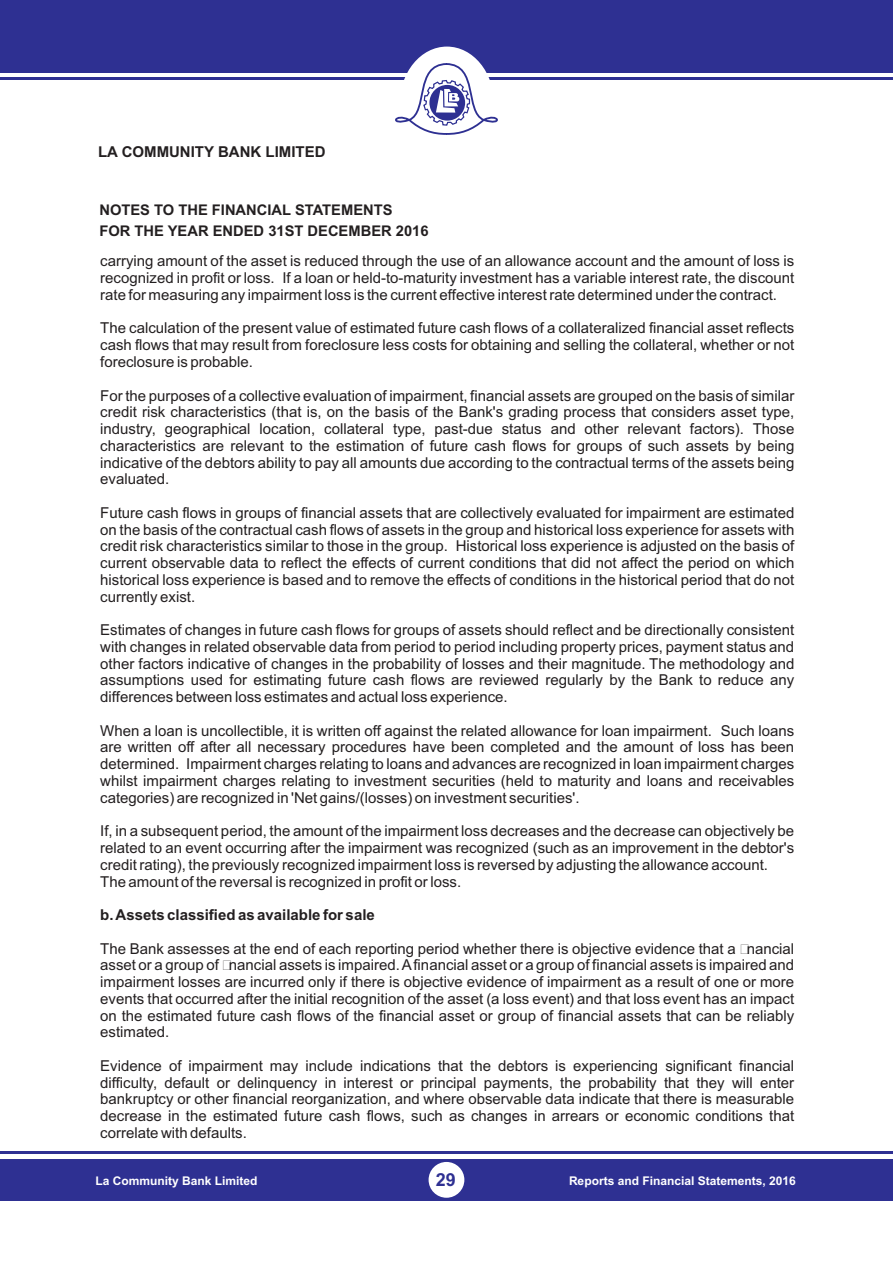
<style>
.page{position:relative;width:893px;height:1263px;background:#fff}
.page>*{position:absolute;margin:0;border:0;box-sizing:border-box;transform-origin:0 0}
.t1{font:700 18px "Arial";color:#2e3092}
.t2{font:15px/16.8px "Arial";color:#231f20;text-align:justify}
.t3{font:700 15px "Arial";color:#231f20}
.t4{font:700 14.7px/20.9px "Arial";color:#231f20}
.t5{font:700 12px "Arial";color:#fff}
</style>
<div class="page">
<div style="left:0;top:0;width:893px;height:73px;background:#2e3092"></div>
<hr style="left:0;top:77px;width:893px;height:3px;background:#2e3092">
<div style="left:0;top:1159px;width:893px;height:41px;background:#2e3092"></div>
<div style="left:400px;top:47px;width:94px;height:114px;background:#fff;border-radius:50%"></div>
<svg style="left:395px;top:62px;width:103px;height:73px"></svg>
<hr style="left:0;top:1151px;width:893px;height:3px;background:#2e3092">
<div style="left:429px;top:1162px;width:35px;height:36px;background:#fff;border-radius:50%"></div>
<p class="t3" style="left:98px;top:146px;width:229px">LA COMMUNITY BANK LIMITED</p>
<p class="t4" style="left:99px;top:201px;width:331px">NOTES TO THE FINANCIAL STATEMENTS<br>FOR THE YEAR ENDED 31ST DECEMBER 2016</p>
<p class="t2" style="left:100px;top:254px;width:696px">carrying amount of the asset is reduced through the use of an allowance account and the amount of loss is recognized in profit or loss. If a loan or held-to-maturity investment has a variable interest rate, the discount rate for measuring any impairment loss is the current effective interest rate determined under the contract.</p>
<p class="t2" style="left:100px;top:321px;width:696px">The calculation of the present value of estimated future cash flows of a collateralized financial asset reflects cash flows that may result from foreclosure less costs for obtaining and selling the collateral, whether or not foreclosure is probable.</p>
<p class="t2" style="left:100px;top:388px;width:696px">For the purposes of a collective evaluation of impairment, financial assets are grouped on the basis of similar credit risk characteristics (that is, on the basis of the Bank's grading process that considers asset type, industry, geographical location, collateral type, past-due status and other relevant factors). Those characteristics are relevant to the estimation of future cash flows for groups of such assets by being indicative of the debtors ability to pay all amounts due according to the contractual terms of the assets being evaluated.</p>
<p class="t2" style="left:100px;top:505px;width:696px">Future cash flows in groups of financial assets that are collectively evaluated for impairment are estimated on the basis of the contractual cash flows of assets in the group and historical loss experience for assets with credit risk characteristics similar to those in the group. Historical loss experience is adjusted on the basis of current observable data to reflect the effects of current conditions that did not affect the period on which historical loss experience is based and to remove the effects of conditions in the historical period that do not currently exist.</p>
<p class="t2" style="left:100px;top:623px;width:696px">Estimates of changes in future cash flows for groups of assets should reflect and be directionally consistent with changes in related observable data from period to period including property prices, payment status and other factors indicative of changes in the probability of losses and their magnitude. The methodology and assumptions used for estimating future cash flows are reviewed regularly by the Bank to reduce any differences between loss estimates and actual loss experience.</p>
<p class="t2" style="left:100px;top:723px;width:696px">When a loan is uncollectible, it is written off against the related allowance for loan impairment. Such loans are written off after all necessary procedures have been completed and the amount of loss has been determined. Impairment charges relating to loans and advances are recognized in loan impairment charges whilst impairment charges relating to investment securities (held to maturity and loans and receivables categories) are recognized in 'Net gains/(losses) on investment securities'.</p>
<p class="t2" style="left:100px;top:824px;width:696px;text-align:left">If, in a subsequent period, the amount of the impairment loss decreases and the decrease can objectively be related to an event occurring after the impairment was recognized (such as an improvement in the debtor's credit rating), the previously recognized impairment loss is reversed by adjusting the allowance account.<br>The amount of the reversal is recognized in profit or loss.</p>
<p class="t3" style="left:100px;top:909px;width:276px">b. Assets classi?ed as available for sale</p>
<p class="t2" style="left:100px;top:941px;width:696px">The Bank assesses at the end of each reporting period whether there is objective evidence that a ?nancial asset or a group of ?nancial assets is impaired. Afinancial asset or a group of financial assets is impaired and impairment losses are incurred only if there is objective evidence of impairment as a result of one or more events that occurred after the initial recognition of the asset (a loss event) and that loss event has an impact on the estimated future cash flows of the financial asset or group of financial assets that can be reliably estimated.</p>
<p class="t2" style="left:100px;top:1058px;width:696px">Evidence of impairment may include indications that the debtors is experiencing significant financial difficulty, default or delinquency in interest or principal payments, the probability that they will enter bankruptcy or other financial reorganization, and where observable data indicate that there is measurable decrease in the estimated future cash flows, such as changes in arrears or economic conditions that correlate with defaults.</p>
<p class="t5" style="left:95px;top:1176px;width:164px">La Community Bank Limited</p>
<p class="t1" style="left:436px;top:1173px;width:22px">29</p>
<p class="t5" style="left:569px;top:1176px;width:228px">Reports and Financial Statements, 2016</p>
</div>
